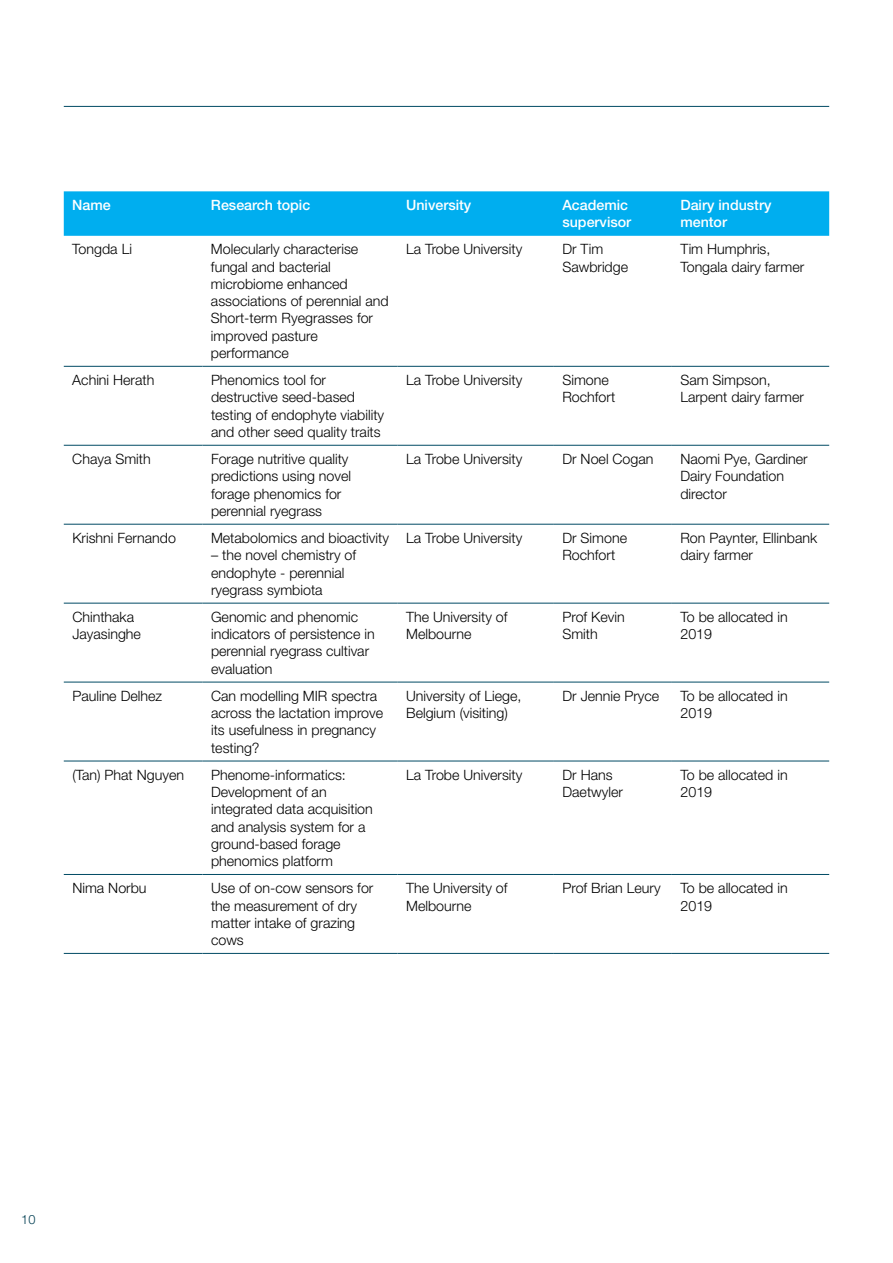
<style>
.page{position:relative;width:893px;height:1263px;background:#fff}
.page>*{position:absolute;margin:0;border:0;box-sizing:border-box;transform-origin:0 0}
.t1{font:300 14.25px/17.2px "Helvetica Neue LT Std";color:#000}
.t2{font:500 14.25px/17.2px "Helvetica Neue LT Std";color:#fff}
.t3{font:300 12.75px "Helvetica Neue LT Std";color:#003e52}
</style>
<div class="page">
<hr style="left:64px;top:106px;width:765px;height:1px;background:#004a64">
<div style="left:64px;top:191px;width:765px;height:45px;background:#00aeef"></div>
<hr style="left:64px;top:366px;width:138px;height:1px;background:#004a64">
<hr style="left:202px;top:366px;width:196px;height:1px;background:#004a64">
<hr style="left:398px;top:366px;width:156px;height:1px;background:#004a64">
<hr style="left:554px;top:366px;width:118px;height:1px;background:#004a64">
<hr style="left:672px;top:366px;width:157px;height:1px;background:#004a64">
<hr style="left:64px;top:445px;width:138px;height:1px;background:#004a64">
<hr style="left:202px;top:445px;width:196px;height:1px;background:#004a64">
<hr style="left:398px;top:445px;width:156px;height:1px;background:#004a64">
<hr style="left:554px;top:445px;width:118px;height:1px;background:#004a64">
<hr style="left:672px;top:445px;width:157px;height:1px;background:#004a64">
<hr style="left:64px;top:524px;width:138px;height:1px;background:#004a64">
<hr style="left:202px;top:524px;width:196px;height:1px;background:#004a64">
<hr style="left:398px;top:524px;width:156px;height:1px;background:#004a64">
<hr style="left:554px;top:524px;width:118px;height:1px;background:#004a64">
<hr style="left:672px;top:524px;width:157px;height:1px;background:#004a64">
<hr style="left:64px;top:682px;width:138px;height:1px;background:#004a64">
<hr style="left:202px;top:682px;width:196px;height:1px;background:#004a64">
<hr style="left:398px;top:682px;width:156px;height:1px;background:#004a64">
<hr style="left:554px;top:682px;width:118px;height:1px;background:#004a64">
<hr style="left:672px;top:682px;width:157px;height:1px;background:#004a64">
<hr style="left:64px;top:761px;width:138px;height:1px;background:#004a64">
<hr style="left:202px;top:761px;width:196px;height:1px;background:#004a64">
<hr style="left:398px;top:761px;width:156px;height:1px;background:#004a64">
<hr style="left:554px;top:761px;width:118px;height:1px;background:#004a64">
<hr style="left:672px;top:761px;width:157px;height:1px;background:#004a64">
<hr style="left:64px;top:874px;width:138px;height:1px;background:#004a64">
<hr style="left:202px;top:874px;width:196px;height:1px;background:#004a64">
<hr style="left:398px;top:874px;width:156px;height:1px;background:#004a64">
<hr style="left:554px;top:874px;width:118px;height:1px;background:#004a64">
<hr style="left:672px;top:874px;width:157px;height:1px;background:#004a64">
<hr style="left:64px;top:603px;width:138px;height:1px;background:#004a64">
<hr style="left:202px;top:603px;width:196px;height:1px;background:#004a64">
<hr style="left:398px;top:603px;width:156px;height:1px;background:#004a64">
<hr style="left:554px;top:603px;width:118px;height:1px;background:#004a64">
<hr style="left:672px;top:603px;width:157px;height:1px;background:#004a64">
<hr style="left:64px;top:953px;width:138px;height:1px;background:#004a64">
<hr style="left:202px;top:953px;width:196px;height:1px;background:#004a64">
<hr style="left:398px;top:953px;width:156px;height:1px;background:#004a64">
<hr style="left:554px;top:953px;width:118px;height:1px;background:#004a64">
<hr style="left:672px;top:953px;width:157px;height:1px;background:#004a64">
<p class="t2" style="left:72px;top:196px;width:40px">Name</p>
<p class="t2" style="left:211px;top:196px;width:101px">Research topic</p>
<p class="t2" style="left:406px;top:196px;width:67px">University</p>
<p class="t2" style="left:562px;top:196px;width:70px">Academic supervisor</p>
<p class="t2" style="left:680px;top:196px;width:93px">Dairy industry mentor</p>
<p class="t1" style="left:72px;top:240px;width:61px">Tongda Li</p>
<p class="t1" style="left:211px;top:240px;width:179px">Molecularly characterise fungal and bacterial microbiome enhanced associations of perennial and<br>Short-term Ryegrasses for improved pasture performance</p>
<p class="t1" style="left:406px;top:240px;width:118px">La Trobe University</p>
<p class="t1" style="left:562px;top:240px;width:67px">Dr Tim<br>Sawbridge</p>
<p class="t1" style="left:680px;top:240px;width:125px">Tim Humphris,<br>Tongala dairy farmer</p>
<p class="t1" style="left:72px;top:371px;width:84px">Achini Herath</p>
<p class="t1" style="left:211px;top:371px;width:175px">Phenomics tool for destructive seed-based testing of endophyte viability and other seed quality traits</p>
<p class="t1" style="left:406px;top:371px;width:118px">La Trobe University</p>
<p class="t1" style="left:562px;top:371px;width:54px">Simone<br>Rochfort</p>
<p class="t1" style="left:680px;top:371px;width:125px">Sam Simpson,<br>Larpent dairy farmer</p>
<p class="t1" style="left:72px;top:450px;width:80px">Chaya Smith</p>
<p class="t1" style="left:211px;top:450px;width:142px">Forage nutritive quality predictions using novel forage phenomics for perennial ryegrass</p>
<p class="t1" style="left:406px;top:450px;width:118px">La Trobe University</p>
<p class="t1" style="left:562px;top:450px;width:93px">Dr Noel Cogan</p>
<p class="t1" style="left:680px;top:450px;width:129px">Naomi Pye, Gardiner<br>Dairy Foundation director</p>
<p class="t1" style="left:72px;top:529px;width:105px">Krishni Fernando</p>
<p class="t1" style="left:211px;top:529px;width:179px">Metabolomics and bioactivity</p>
<p class="t1" style="left:211px;top:546px;width:147px">– the novel chemistry of endophyte - perennial ryegrass symbiota</p>
<p class="t1" style="left:406px;top:529px;width:118px">La Trobe University</p>
<p class="t1" style="left:562px;top:529px;width:66px">Dr Simone<br>Rochfort</p>
<p class="t1" style="left:680px;top:529px;width:138px">Ron Paynter, Ellinbank dairy farmer</p>
<p class="t1" style="left:72px;top:608px;width:70px">Chinthaka<br>Jayasinghe</p>
<p class="t1" style="left:211px;top:608px;width:165px">Genomic and phenomic indicators of persistence in perennial ryegrass cultivar evaluation</p>
<p class="t1" style="left:406px;top:608px;width:103px">The University of<br>Melbourne</p>
<p class="t1" style="left:562px;top:608px;width:64px">Prof Kevin<br>Smith</p>
<p class="t1" style="left:680px;top:608px;width:109px">To be allocated in<br>2019</p>
<p class="t1" style="left:72px;top:687px;width:91px">Pauline Delhez</p>
<p class="t1" style="left:211px;top:687px;width:174px">Can modelling MIR spectra across the lactation improve its usefulness in pregnancy testing?</p>
<p class="t1" style="left:406px;top:687px;width:117px">University of Liege,<br>Belgium (visiting)</p>
<p class="t1" style="left:562px;top:687px;width:98px">Dr Jennie Pryce</p>
<p class="t1" style="left:680px;top:687px;width:109px">To be allocated in<br>2019</p>
<p class="t1" style="left:72px;top:766px;width:113px">(Tan) Phat Nguyen</p>
<p class="t1" style="left:211px;top:766px;width:163px">Phenome-informatics:<br>Development of an integrated data acquisition and analysis system for a ground-based forage phenomics platform</p>
<p class="t1" style="left:406px;top:766px;width:118px">La Trobe University</p>
<p class="t1" style="left:562px;top:766px;width:62px">Dr Hans<br>Daetwyler</p>
<p class="t1" style="left:680px;top:766px;width:109px">To be allocated in<br>2019</p>
<p class="t1" style="left:72px;top:879px;width:76px">Nima Norbu</p>
<p class="t1" style="left:211px;top:879px;width:164px">Use of on-cow sensors for the measurement of dry matter intake of grazing cows</p>
<p class="t1" style="left:406px;top:879px;width:103px">The University of<br>Melbourne</p>
<p class="t1" style="left:562px;top:879px;width:100px">Prof Brian Leury</p>
<p class="t1" style="left:680px;top:879px;width:109px">To be allocated in<br>2019</p>
<p class="t3" style="left:21px;top:1212px;width:16px">10</p>
</div>
